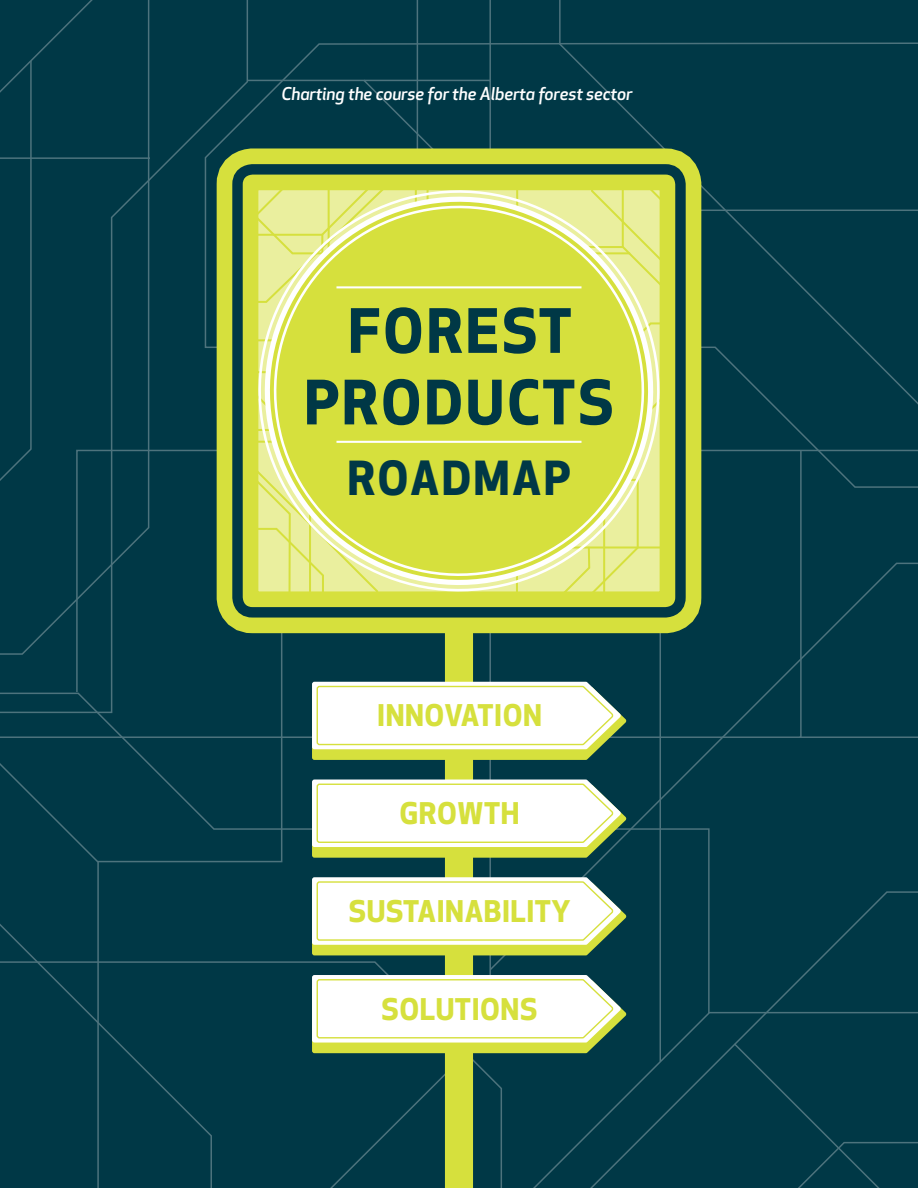
<style>
.page{position:relative;width:918px;height:1188px;background:#fff}
.page>*{position:absolute;margin:0;border:0;box-sizing:border-box;transform-origin:0 0}
.t1{font:700 59.55px/71.6px "Apex New";letter-spacing:.05em;color:#003846;text-align:center}
.t2{font:700 45.9px "Apex New";letter-spacing:.05em;color:#003846}
.t3{font:700 29.1px "Apex New";letter-spacing:.02em;color:#d6e03d}
.t4{font:italic 500 17.25px "Apex New";letter-spacing:-.005em;color:#fff}
</style>
<div class="page">
<div style="left:711px;top:694px;width:207px;height:197px;background:#003846"></div>
<hr style="left:489px;top:0;width:2px;height:80px;background:#4d737d">
<div style="left:711px;top:891px;width:207px;height:297px;background:#003846"></div>
<div style="left:0;top:0;width:419px;height:692px;background:#003846"></div>
<div style="left:0;top:0;width:150px;height:656px;background:#003846"></div>
<div style="left:0;top:692px;width:711px;height:496px;background:#003846"></div>
<svg style="left:204px;top:42px;width:714px;height:407px;background:#043b48"></svg>
<hr style="left:799px;top:736px;width:119px;height:2px;background:#4d737d">
<div style="left:732px;top:1042px;width:186px;height:146px;background:#003846"></div>
<div style="left:362px;top:78px;width:196px;height:70px;background:#003846"></div>
<div style="left:558px;top:0;width:360px;height:443px;background:#003846"></div>
<hr style="left:709px;top:1012px;width:209px;height:1px;background:#4d737d">
<div style="left:75px;top:449px;width:843px;height:245px;background:#003846"></div>
<svg style="left:0;top:0;width:120px;height:506px;background:#063d4a"></svg>
<div style="left:0;top:961px;width:503px;height:227px;background:#003846"></div>
<div style="left:217px;top:148px;width:484px;height:485px;border:42px solid #d6e03d;border-radius:15px"></div>
<div style="left:243px;top:175px;width:432px;height:432px;background:#d6e03d"></div>
<div style="left:246px;top:178px;width:426px;height:426px;background:#d6e03d"></div>
<svg style="left:255px;top:187px;width:408px;height:408px;background:#dde561"></svg>
<div style="left:232px;top:164px;width:454px;height:454px;border:10px solid #003846;border-radius:15px"></div>
<hr style="left:336px;top:441px;width:246px;height:2px;background:#fff">
<hr style="left:336px;top:286px;width:246px;height:2px;background:#fff">
<div style="left:445px;top:624px;width:28px;height:564px;background:#d6e03d"></div>
<svg style="left:312px;top:780px;width:314px;height:78px"></svg>
<svg style="left:312px;top:682px;width:314px;height:78px"></svg>
<svg style="left:312px;top:877px;width:314px;height:78px"></svg>
<svg style="left:312px;top:975px;width:314px;height:78px"></svg>
<p class="t4" style="left:281px;top:82px;width:353px">Charting the course for the Alberta forest sector</p>
<h1 class="t1" style="left:304px;top:293px;width:311px">FOREST<br>PRODUCTS</h1>
<h2 class="t2" style="left:348px;top:445px;width:224px">ROADMAP</h2>
<h3 class="t3" style="left:377px;top:695px;width:166px">INNOVATION</h3>
<h3 class="t3" style="left:400px;top:792px;width:121px">GROWTH</h3>
<h3 class="t3" style="left:349px;top:890px;width:223px">SUSTAINABILITY</h3>
<h3 class="t3" style="left:382px;top:988px;width:36px">SOLUTIONS</h3>
</div>
